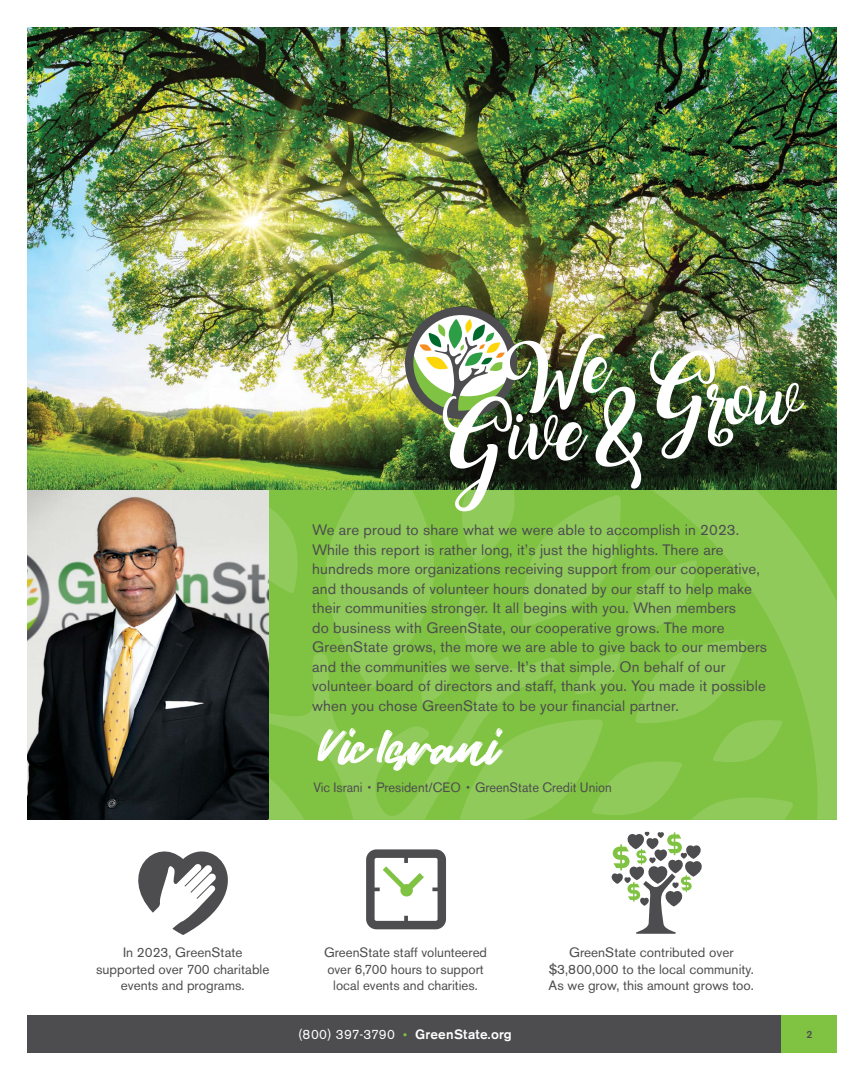
<style>
.page{position:relative;width:864px;height:1080px;background:#fff}
.page>*{position:absolute;margin:0;border:0;box-sizing:border-box;transform-origin:0 0}
.t1{font:15px/19.5px "Akzidenz Grotesk BE";letter-spacing:.01em;color:#4d4d4f}
.t2{font:13.5px/16.5px "Akzidenz Grotesk BE";color:#4d4d4f;text-align:center}
.t3{font:13.5px "Akzidenz Grotesk BE";color:#4d4d4f;scale:.95 1}
.t4{font:500 13.5px "Akzidenz Grotesk BE";letter-spacing:.02em;color:#fff}
.t5{font:500 10.5px "Akzidenz Grotesk BE";color:#4d4d4f}
.s1{font-size:10.5px}
.s2{font-weight:400}
.s3{font-weight:400;font-size:12px;color:#80c342}
</style>
<div class="page">
<img style="left:27px;top:27px;width:810px;height:463px">
<img style="left:650px;top:350px;width:155px;height:109px">
<img style="left:405px;top:307px;width:237px;height:183px">
<svg style="left:268px;top:490px;width:569px;height:330px;background:#87c64d"></svg>
<svg style="left:138px;top:851px;width:90px;height:84px"></svg>
<svg style="left:366px;top:849px;width:80px;height:80px"></svg>
<svg style="left:611px;top:831px;width:91px;height:103px"></svg>
<div style="left:27px;top:1015px;width:810px;height:38px;background:#4d4d4f"></div>
<div style="left:782px;top:1015px;width:55px;height:38px;background:#80c342"></div>
<img style="left:27px;top:490px;width:241px;height:330px">
<svg style="left:317px;top:728px;width:186px;height:43px"></svg>
<p class="t1" style="left:312px;top:520px;width:456px">We are proud to share what we were able to accomplish in 2023.<br>While this report is rather long, it’s just the highlights. There are hundreds more organizations receiving support from our cooperative, and thousands of volunteer hours donated by our staff to help make their communities stronger. It all begins with you. When members<br>do business with GreenState, our cooperative grows. The more GreenState grows, the more we are able to give back to our members and the communities we serve. It’s that simple. On behalf of our volunteer board of directors and staff, thank you. You made it possible when you chose GreenState to be your financial partner.</p>
<p class="t3" style="left:314px;top:779px;width:315px">Vic Israni <span class="s1">•</span> President/CEO <span class="s1">•</span> GreenState Credit Union</p>
<p class="t2" style="left:96px;top:944px;width:175px">In 2023, GreenState supported over 700 charitable events and programs.</p>
<p class="t2" style="left:324px;top:944px;width:164px">GreenState staff volunteered over 6,700 hours to support local events and charities.</p>
<p class="t2" style="left:549px;top:944px;width:207px">GreenState contributed over $3,800,000 to the local community.<br>As we grow, this amount grows too.</p>
<p class="t4" style="left:298px;top:1026px;width:215px"><span class="s2">(800) 397-3790</span> <span class="s3">•</span> GreenState.org</p>
<p class="t5" style="left:807px;top:1027px;width:7px">2</p>
</div>
